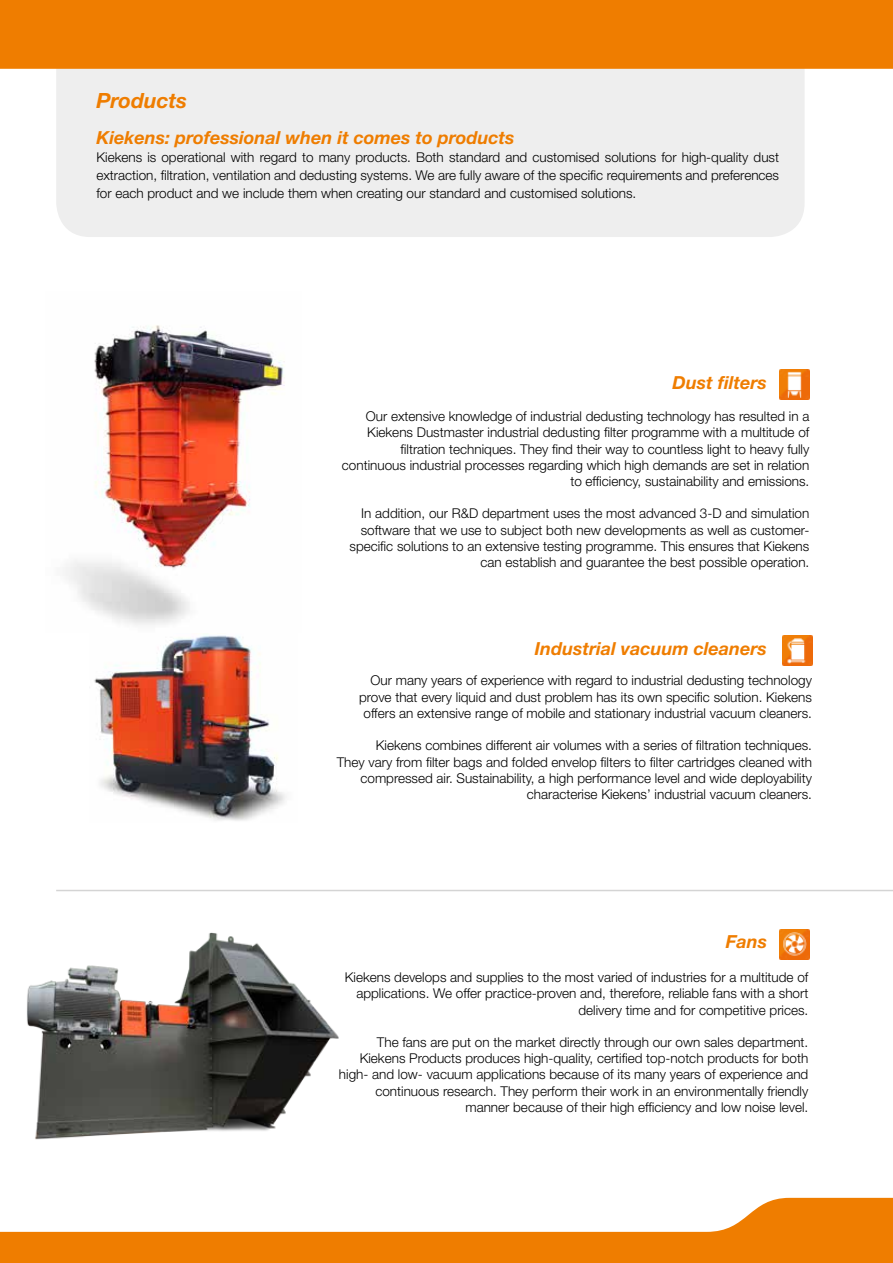
<style>
.page{position:relative;width:893px;height:1263px;background:#fff}
.page>*{position:absolute;margin:0;border:0;box-sizing:border-box;transform-origin:0 0}
.t1{font:italic 700 21px "Helvetica Neue LT Std";color:#ef7d00}
.t2{font:italic 700 18px "Helvetica Neue LT Std";color:#ef7d00}
.t3{font:300 13.5px/16.2px "Helvetica Neue LT Std";color:#000;text-align:right}
</style>
<div class="page">
<div style="left:56px;top:69px;width:749px;height:168px;background:#eee"></div>
<div style="left:0;top:0;width:893px;height:69px;background:#ef7d00"></div>
<svg style="left:0;top:1198px;width:893px;height:65px;fill:#ef7d00"></svg>
<hr style="left:56px;top:890px;width:837px;height:1px;background:#706f6f">
<img style="left:27px;top:932px;width:312px;height:208px">
<img style="left:779px;top:929px;width:30px;height:30px">
<img style="left:782px;top:635px;width:30px;height:30px">
<img style="left:94px;top:634px;width:192px;height:187px">
<img style="left:780px;top:370px;width:29px;height:30px">
<img style="left:65px;top:325px;width:220px;height:300px">
<h1 class="t1" style="left:96px;top:88px;width:92px">Products</h1>
<h2 class="t2" style="left:96px;top:126px;width:420px">Kiekens: professional when it comes to products</h2>
<p class="t3" style="left:96px;top:148px;width:684px;line-height:18px;text-align:justify">Kiekens is operational with regard to many products. Both standard and customised solutions for high-quality dust extraction, filtration, ventilation and dedusting systems. We are fully aware of the specific requirements and preferences for each product and we include them when creating our standard and customised solutions.</p>
<h2 class="t2" style="left:672px;top:372px;width:96px">Dust filters</h2>
<p class="t3" style="left:342px;top:408px;width:469px">Our extensive knowledge of industrial dedusting technology has resulted in a Kiekens Dustmaster industrial dedusting filter programme with a multitude of filtration techniques. They find their way to countless light to heavy fully continuous industrial processes regarding which high demands are set in relation to efficiency, sustainability and emissions.</p>
<p class="t3" style="left:349px;top:505px;width:461px">In addition, our R&amp;D department uses the most advanced 3-D and simulation software that we use to subject both new developments as well as customer&shy;specific solutions to an extensive testing programme. This ensures that Kiekens can establish and guarantee the best possible operation.</p>
<h2 class="t2" style="left:535px;top:637px;width:234px">Industrial vacuum cleaners</h2>
<p class="t3" style="left:359px;top:672px;width:454px">Our many years of experience with regard to industrial dedusting technology prove that every liquid and dust problem has its own specific solution. Kiekens offers an extensive range of mobile and stationary industrial vacuum cleaners.</p>
<p class="t3" style="left:337px;top:737px;width:477px">Kiekens combines different air volumes with a series of filtration techniques.<br>They vary from filter bags and folded envelop filters to filter cartridges cleaned with compressed air. Sustainability, a high performance level and wide deployability characterise Kiekens’ industrial vacuum cleaners.</p>
<h2 class="t2" style="left:726px;top:930px;width:43px">Fans</h2>
<p class="t3" style="left:345px;top:969px;width:465px">Kiekens develops and supplies to the most varied of industries for a multitude of applications. We offer practice-proven and, therefore, reliable fans with a short delivery time and for competitive prices.</p>
<p class="t3" style="left:339px;top:1034px;width:471px">The fans are put on the market directly through our own sales department.<br>Kiekens Products produces high-quality, certified top-notch products for both high- and low- vacuum applications because of its many years of experience and continuous research. They perform their work in an environmentally friendly manner because of their high efficiency and low noise level.</p>
</div>
